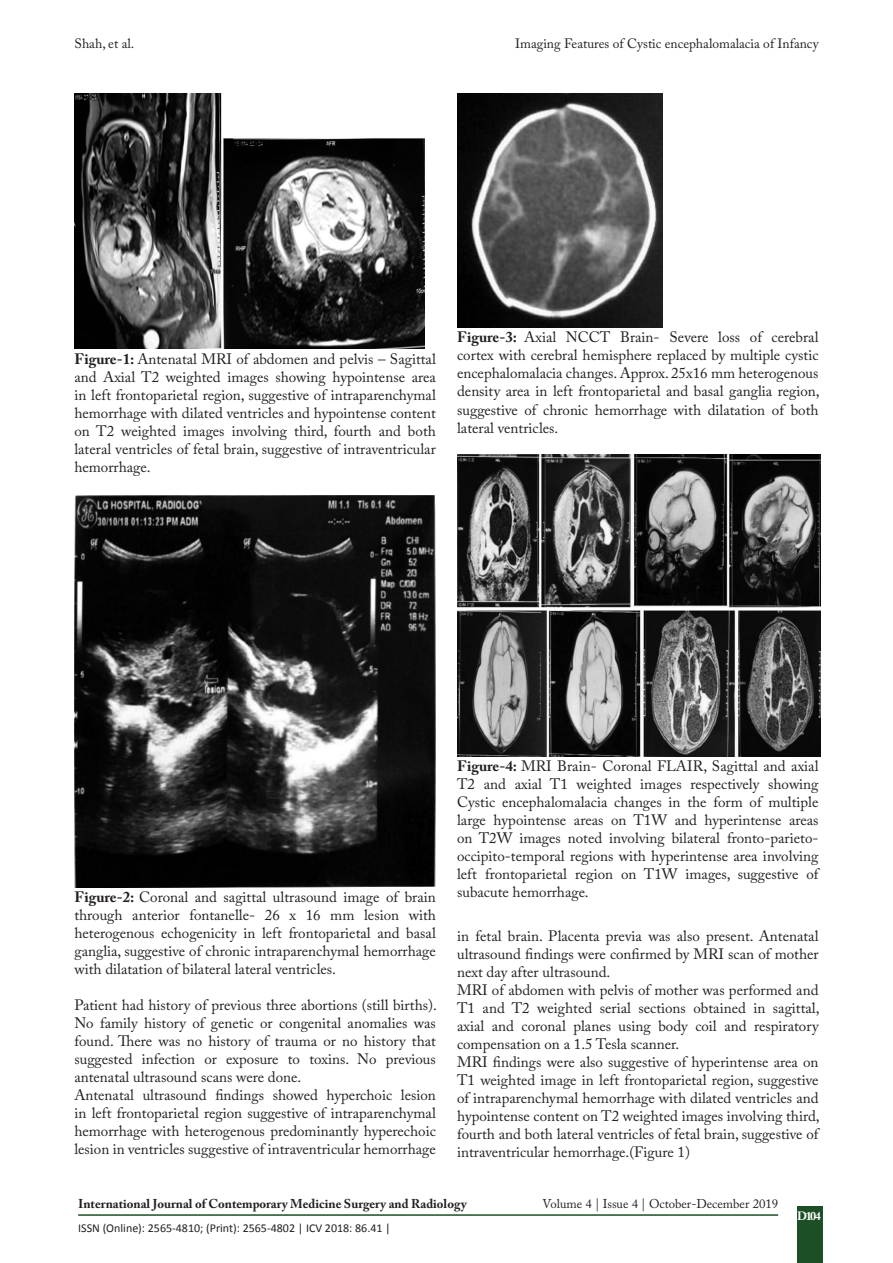
<style>
.page{position:relative;width:893px;height:1263px;background:#fff}
.page>*{position:absolute;margin:0;border:0;box-sizing:border-box;transform-origin:0 0}
.Legend{font:15px/18px "Adobe Caslon Pro";color:#231f20;text-align:justify}
.TX_New{font:15px/18px "Adobe Caslon Pro";color:#231f20;text-align:justify}
.t1{font:13.5px "Adobe Caslon Pro";color:#231f20}
.t2{font:700 12.75px "Adobe Caslon Pro";color:#231f20}
.t3{font:12.75px "Adobe Caslon Pro";color:#231f20}
.t4{font:12px "Calibri";color:#231f20}
.t5{font:700 12px "Adobe Caslon Pro";color:#fff}
.s1{font-weight:700}
</style>
<div class="page">
<div style="left:797px;top:1207px;width:25px;height:56px;background:#1c4f26"></div>
<hr style="left:78px;top:1214px;width:700px;height:2px;background:#1c4f26">
<img style="left:74px;top:94px;width:351px;height:255px">
<img style="left:74px;top:495px;width:362px;height:392px">
<img style="left:457px;top:94px;width:205px;height:233px">
<img style="left:457px;top:455px;width:363px;height:301px">
<p class="t1" style="left:74px;top:36px;width:61px">Shah, et al.</p>
<p class="t1" style="left:515px;top:36px;width:305px">Imaging Features of Cystic encephalomalacia of Infancy</p>
<p class="Legend" style="left:74px;top:350px;width:363px"><span class="s1">Figure-1:</span> Antenatal MRI of abdomen and pelvis – Sagittal and Axial T2 weighted images showing hypointense area in left frontoparietal region, suggestive of intraparenchymal hemorrhage with dilated ventricles and hypointense content on T2 weighted images involving third, fourth and both lateral ventricles of fetal brain, suggestive of intraventricular hemorrhage.</p>
<p class="Legend" style="left:457px;top:328px;width:364px"><span class="s1">Figure-3:</span> Axial NCCT Brain- Severe loss of cerebral cortex with cerebral hemisphere replaced by multiple cystic encephalomalacia changes. Approx. 25x16 mm heterogenous density area in left frontoparietal and basal ganglia region, suggestive of chronic hemorrhage with dilatation of both lateral ventricles.</p>
<p class="Legend" style="left:74px;top:888px;width:363px"><span class="s1">Figure-2:</span> Coronal and sagittal ultrasound image of brain through anterior fontanelle- 26 x 16 mm lesion with heterogenous echogenicity in left frontoparietal and basal ganglia, suggestive of chronic intraparenchymal hemorrhage with dilatation of bilateral lateral ventricles.</p>
<p class="TX_New" style="left:74px;top:996px;width:364px">Patient had history of previous three abortions (still births).<br>No family history of genetic or congenital anomalies was found. There was no history of trauma or no history that suggested infection or exposure to toxins. No previous antenatal ultrasound scans were done.</p>
<p class="TX_New" style="left:74px;top:1086px;width:363px">Antenatal ultrasound findings showed hyperchoic lesion in left frontoparietal region suggestive of intraparenchymal hemorrhage with heterogenous predominantly hyperechoic lesion in ventricles suggestive of intraventricular hemorrhage</p>
<p class="Legend" style="left:457px;top:757px;width:363px"><span class="s1">Figure-4:</span> MRI Brain- Coronal FLAIR, Sagittal and axial T2 and axial T1 weighted images respectively showing Cystic encephalomalacia changes in the form of multiple large hypointense areas on T1W and hyperintense areas on T2W images noted involving bilateral fronto-parieto&shy;occipito-temporal regions with hyperintense area involving left frontoparietal region on T1W images, suggestive of subacute hemorrhage.</p>
<p class="TX_New" style="left:457px;top:927px;width:363px">in fetal brain. Placenta previa was also present. Antenatal ultrasound findings were confirmed by MRI scan of mother next day after ultrasound.</p>
<p class="TX_New" style="left:457px;top:981px;width:364px">MRI of abdomen with pelvis of mother was performed and T1 and T2 weighted serial sections obtained in sagittal, axial and coronal planes using body coil and respiratory compensation on a 1.5 Tesla scanner.</p>
<p class="TX_New" style="left:457px;top:1053px;width:364px">MRI findings were also suggestive of hyperintense area on T1 weighted image in left frontoparietal region, suggestive of intraparenchymal hemorrhage with dilated ventricles and hypointense content on T2 weighted images involving third, fourth and both lateral ventricles of fetal brain, suggestive of intraventricular hemorrhage.(Figure 1)</p>
<p class="t2" style="left:78px;top:1196px;width:390px">International Journal of Contemporary Medicine Surgery and Radiology</p>
<p class="t3" style="left:542px;top:1196px;width:237px">Volume 4 | Issue 4 | October-December 2019</p>
<p class="t4" style="left:78px;top:1220px;width:314px">ISSN (Online): 2565-4810; (Print): 2565-4802 | ICV 2018: 86.41 |</p>
<p class="t5" style="left:797px;top:1209px;width:25px">D104</p>
</div>
